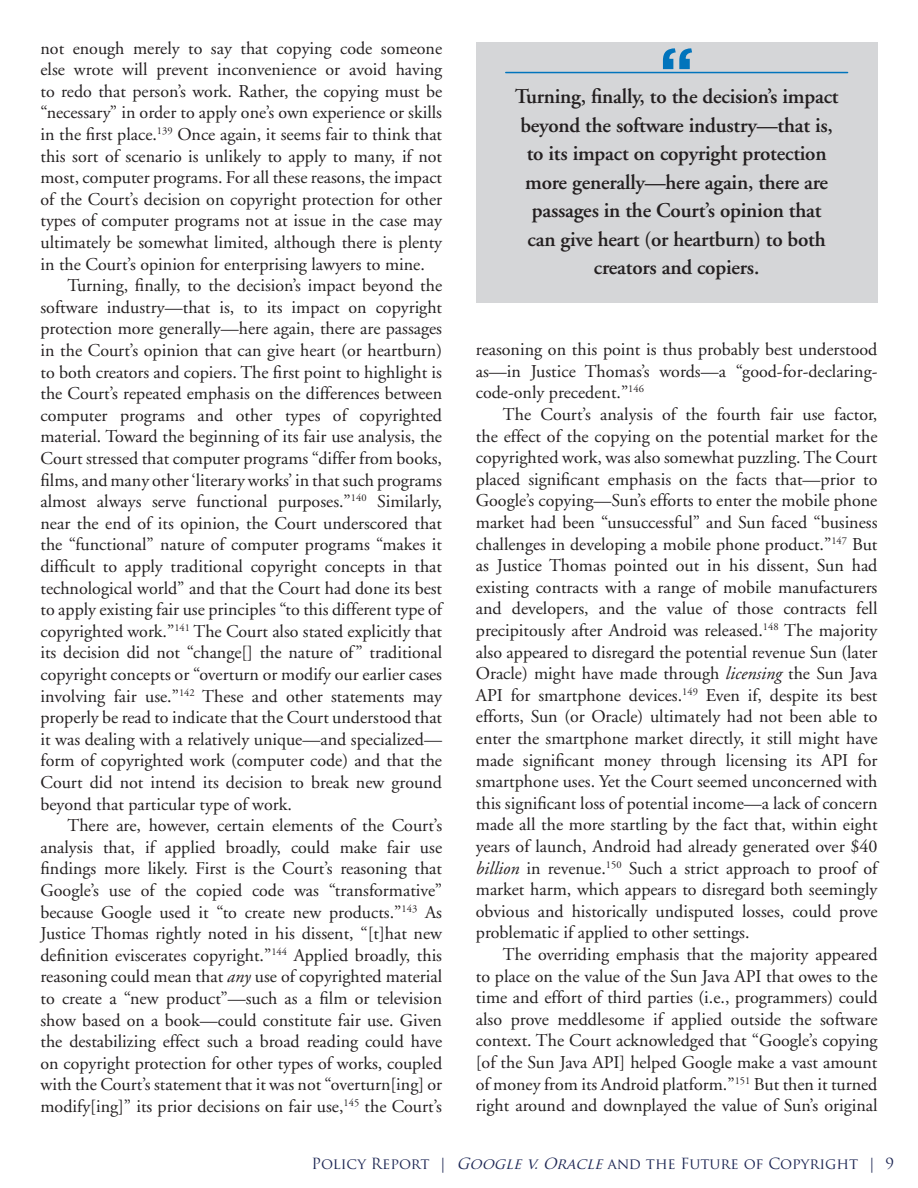
<style>
.page{position:relative;width:918px;height:1188px;background:#fff}
.page>*{position:absolute;margin:0;border:0;box-sizing:border-box;transform-origin:0 0}
.body_text{font:700 64.5px "Gotham";color:#0174bc}
.Pull_out_quote{font:600 21px/28.5px "Adobe Garamond";letter-spacing:-.01em;color:#231f20;text-align:center}
.body_copy{font:18px/21.6px "Adobe Garamond";color:#231f20;text-align:justify}
.t1{font:15px "Trajan Pro";color:#1e2754}
.s1{font-style:italic}
</style>
<div class="page">
<div style="left:476px;top:42px;width:402px;height:260px;background:#d5d6d8"></div>
<hr style="left:506px;top:72px;width:342px;height:1px;background:#0174bc">
<p class="body_copy" style="left:40px;top:38px;width:403px">not enough merely to say that copying code someone else wrote will prevent inconvenience or avoid having to redo that person’s work. Rather, the copying must be “necessary” in order to apply one’s own experience or skills in the first place.<sup>139</sup> Once again, it seems fair to think that this sort of scenario is unlikely to apply to many, if not most, computer programs. For all these reasons, the impact of the Court’s decision on copyright protection for other types of computer programs not at issue in the case may ultimately be somewhat limited, although there is plenty in the Court’s opinion for enterprising lawyers to mine.</p>
<p class="body_copy" style="left:40px;top:275px;width:403px;text-indent:27px">Turning, finally, to the decision’s impact beyond the software industry—that is, to its impact on copyright protection more generally—here again, there are passages in the Court’s opinion that can give heart (or heartburn) to both creators and copiers. The first point to highlight is the Court’s repeated emphasis on the differences between computer programs and other types of copyrighted material. Toward the beginning of its fair use analysis, the Court stressed that computer programs “differ from books, films, and many other ‘literary works’ in that such programs almost always serve functional purposes.”<sup>140</sup> Similarly, near the end of its opinion, the Court underscored that the “functional” nature of computer programs “makes it difficult to apply traditional copyright concepts in that technological world” and that the Court had done its best to apply existing fair use principles “to this different type of copyrighted work.”<sup>141</sup> The Court also stated explicitly that its decision did not “change[] the nature of” traditional copyright concepts or “overturn or modify our earlier cases involving fair use.”<sup>142</sup> These and other statements may properly be read to indicate that the Court understood that it was dealing with a relatively unique—and specialized— form of copyrighted work (computer code) and that the Court did not intend its decision to break new ground beyond that particular type of work.</p>
<p class="body_copy" style="left:40px;top:815px;width:403px;text-indent:27px">There are, however, certain elements of the Court’s analysis that, if applied broadly, could make fair use findings more likely. First is the Court’s reasoning that Google’s use of the copied code was “transformative” because Google used it “to create new products.”<sup>143</sup> As Justice Thomas rightly noted in his dissent, “[t]hat new definition eviscerates copyright.”<sup>144</sup> Applied broadly, this reasoning could mean that <span class="s1">any</span> use of copyrighted material to create a “new product”—such as a film or television show based on a book—could constitute fair use. Given the destabilizing effect such a broad reading could have on copyright protection for other types of works, coupled with the Court’s statement that it was not “overturn[ing] or modify[ing]” its prior decisions on fair use,<sup>145</sup> the Court’s</p>
<p class="body_text" style="left:659px;top:34px;width:36px">“</p>
<p class="Pull_out_quote" style="left:515px;top:82px;width:325px">Turning, finally, to the decision’s impact beyond the software industry—that is, to its impact on copyright protection more generally—here again, there are passages in the Court’s opinion that<br>can give heart (or heartburn) to both creators and copiers.</p>
<p class="body_copy" style="left:476px;top:339px;width:403px">reasoning on this point is thus probably best understood as—in Justice Thomas’s words—a “good-for-declaring&shy;code-only precedent.”<sup>146</sup></p>
<p class="body_copy" style="left:476px;top:404px;width:403px;text-indent:27px">The Court’s analysis of the fourth fair use factor, the effect of the copying on the potential market for the copyrighted work, was also somewhat puzzling. The Court placed significant emphasis on the facts that—prior to Google’s copying—Sun’s efforts to enter the mobile phone market had been “unsuccessful” and Sun faced “business challenges in developing a mobile phone product.”<sup>147</sup> But as Justice Thomas pointed out in his dissent, Sun had existing contracts with a range of mobile manufacturers and developers, and the value of those contracts fell precipitously after Android was released.<sup>148</sup> The majority also appeared to disregard the potential revenue Sun (later Oracle) might have made through <span class="s1">licensing</span> the Sun Java API for smartphone devices.<sup>149</sup> Even if, despite its best efforts, Sun (or Oracle) ultimately had not been able to enter the smartphone market directly, it still might have made significant money through licensing its API for smartphone uses. Yet the Court seemed unconcerned with this significant loss of potential income—a lack of concern made all the more startling by the fact that, within eight years of launch, Android had already generated over $40 <span class="s1">billion</span> in revenue.<sup>150</sup> Such a strict approach to proof of market harm, which appears to disregard both seemingly obvious and historically undisputed losses, could prove problematic if applied to other settings.</p>
<p class="body_copy" style="left:476px;top:944px;width:403px;text-indent:27px">The overriding emphasis that the majority appeared to place on the value of the Sun Java API that owes to the time and effort of third parties (i.e., programmers) could also prove meddlesome if applied outside the software context. The Court acknowledged that “Google’s copying [of the Sun Java API] helped Google make a vast amount of money from its Android platform.”<sup>151</sup> But then it turned right around and downplayed the value of Sun’s original</p>
<p class="t1" style="left:312px;top:1154px;width:584px">Policy Report | <span class="s1">GOOGLEV.ORACLE</span>and the Future of Copyright | 9</p>
</div>
